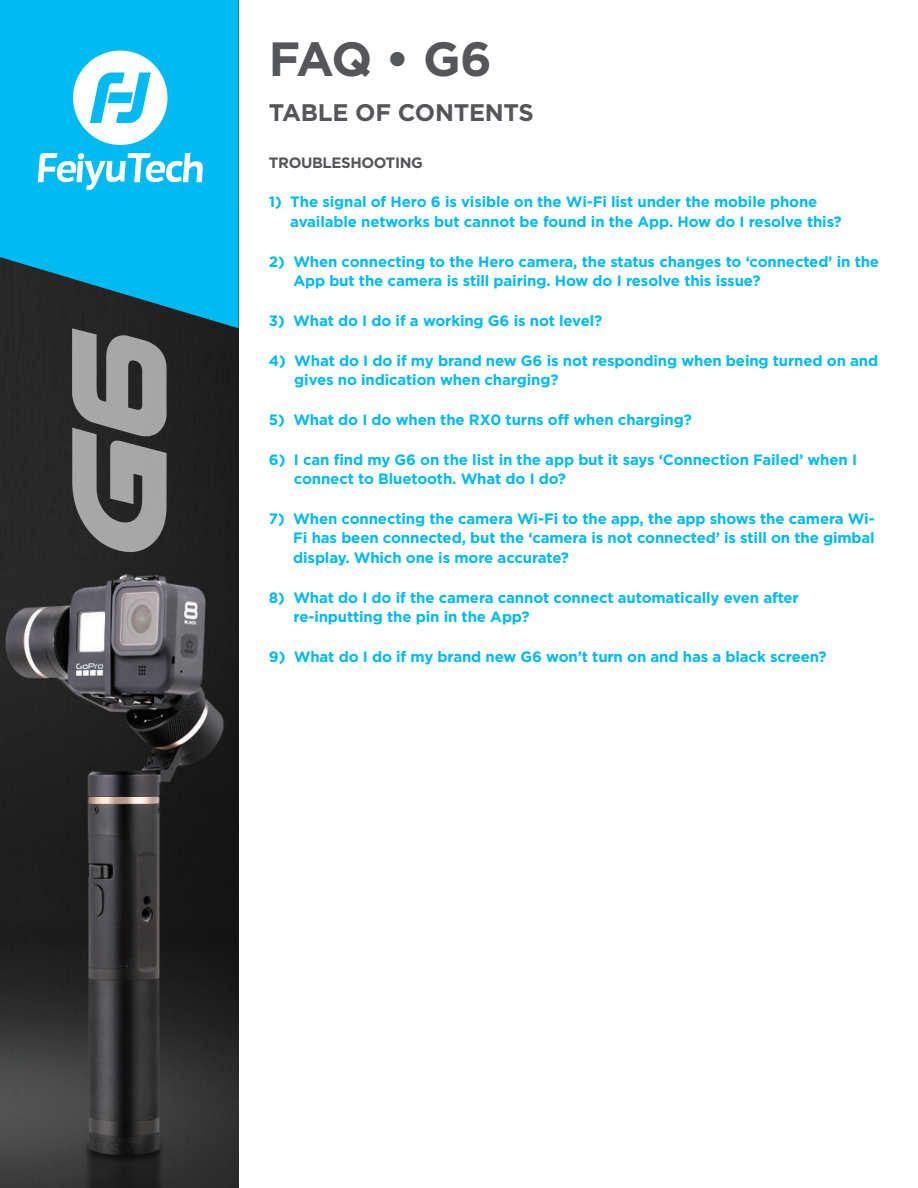
<style>
.page{position:relative;width:918px;height:1188px;background:#fff}
.page>*{position:absolute;margin:0;border:0;box-sizing:border-box;transform-origin:0 0}
.t1{font:700 48px "Gotham";color:#54565a}
.t2{font:700 24px "Gotham";letter-spacing:-.01em;color:#54565a}
.t3{font:700 15px/19.5px "Gotham";letter-spacing:-.01em;color:#00baf1}
.t4{font:700 15px "Gotham";letter-spacing:-.025em;color:#54565a}
</style>
<div class="page">
<img style="left:0;top:328px;width:239px;height:860px">
<svg style="left:0;top:0;width:239px;height:328px;background:#04a6d5"></svg>
<svg style="left:73px;top:51px;width:94px;height:94px"></svg>
<svg style="left:38px;top:153px;width:165px;height:37px"></svg>
<svg style="left:72px;top:328px;width:95px;height:224px;background:#7e7e7e"></svg>
<p class="t1" style="left:269px;top:27px;width:225px">FAQ • G6</p>
<p class="t2" style="left:269px;top:97px;width:267px">TABLE OF CONTENTS</p>
<p class="t4" style="left:269px;top:152px;width:155px">TROUBLESHOOTING</p>
<p class="t3" style="left:290px;top:192px;width:553px;text-indent:-21px">1) The signal of Hero 6 is visible on the Wi-Fi list under the mobile phone available networks but cannot be found in the App. How do I resolve this?</p>
<p class="t3" style="left:293px;top:252px;width:587px;text-indent:-24px">2) When connecting to the Hero camera, the status changes to ‘connected’ in the<br>App but the camera is still pairing. How do I resolve this issue?</p>
<p class="t3" style="left:269px;top:311px;width:335px">3) What do I do if a working G6 is not level?</p>
<p class="t3" style="left:294px;top:351px;width:585px;text-indent:-25px">4) What do I do if my brand new G6 is not responding when being turned on and gives no indication when charging?</p>
<p class="t3" style="left:269px;top:410px;width:425px">5) What do I do when the RX0 turns off when charging?</p>
<p class="t3" style="left:294px;top:450px;width:565px;text-indent:-25px">6) I can find my G6 on the list in the app but it says ‘Connection Failed’ when I connect to Bluetooth. What do I do?</p>
<p class="t3" style="left:293px;top:509px;width:583px;text-align:justify;text-indent:-24px">7) When connecting the camera Wi-Fi to the app, the app shows the camera Wi-Fi has been connected, but the ‘camera is not connected’ is still on the gimbal display. Which one is more accurate?</p>
<p class="t3" style="left:293px;top:588px;width:507px;text-indent:-25px">8) What do I do if the camera cannot connect automatically even after re-inputting the pin in the App?</p>
<p class="t3" style="left:269px;top:647px;width:559px">9) What do I do if my brand new G6 won’t turn on and has a black screen?</p>
</div>
